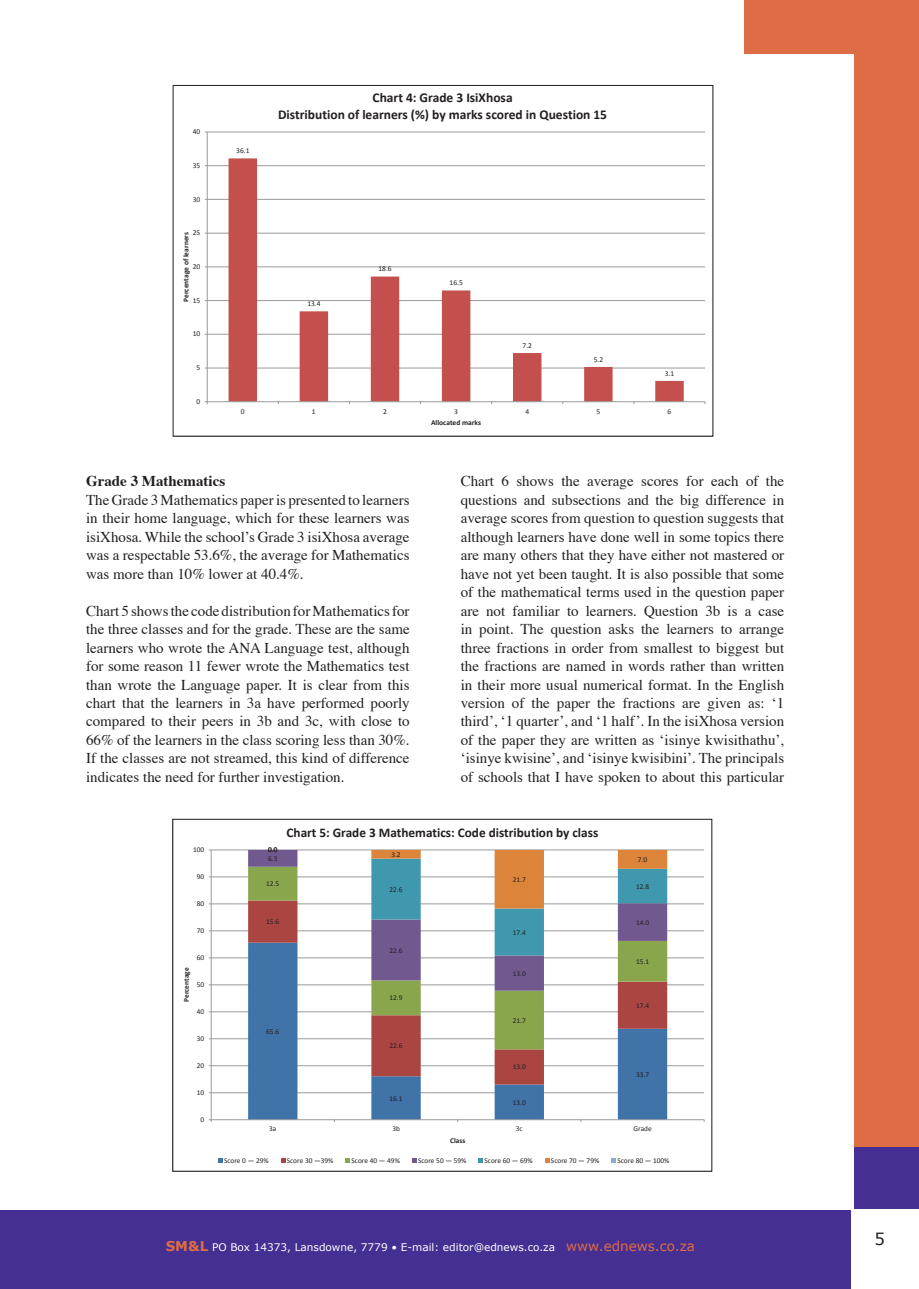
<style>
.page{position:relative;width:919px;height:1289px;background:#fff}
.page>*{position:absolute;margin:0;border:0;box-sizing:border-box;transform-origin:0 0}
.t1{font:16.5px "Verdana";color:#231f20}
.t2{font:15px/18.5px "Times";color:#231f20;text-align:justify}
.t3{font:700 15px "Times";color:#231f20}
.t4{font:700 13.5px/16.5px "Calibri";color:#231f20;text-align:center}
.t5{font:700 13.2px "Calibri";color:#231f20}
.t6{font:10.5px "Verdana";color:#fff}
.t7{font:7.5px "Calibri";color:#231f20}
.t8{font:700 7.5px "Calibri";color:#231f20}
.t9{font:7.35px "Calibri";color:#231f20}
.t10{font:700 7.35px "Calibri";color:#231f20}
.s1{font-weight:700;font-size:13.5px;color:#de6c45}
.s2{font-size:13.5px;color:#de6c45}
</style>
<div class="page">
<div style="left:744px;top:0;width:174px;height:1288px;background:#de6c45"></div>
<div style="left:847px;top:1147px;width:71px;height:141px;background:#452f92"></div>
<div style="left:0;top:1209px;width:918px;height:79px;background:#452f92"></div>
<div style="left:0;top:0;width:853px;height:1209px;background:#fff"></div>
<div style="left:851px;top:1209px;width:67px;height:79px;background:#fff"></div>
<div style="left:744px;top:0;width:174px;height:53px;background:#de6c45"></div>
<svg style="left:204px;top:131px;width:502px;height:273px"></svg>
<hr style="left:211px;top:1092px;width:493px;height:1px;background:#989a9d">
<hr style="left:211px;top:1065px;width:493px;height:1px;background:#989a9d">
<hr style="left:211px;top:1038px;width:493px;height:1px;background:#989a9d">
<hr style="left:211px;top:1011px;width:493px;height:1px;background:#989a9d">
<hr style="left:211px;top:984px;width:493px;height:1px;background:#989a9d">
<hr style="left:211px;top:957px;width:493px;height:1px;background:#989a9d">
<hr style="left:211px;top:930px;width:493px;height:1px;background:#989a9d">
<hr style="left:211px;top:903px;width:493px;height:1px;background:#989a9d">
<hr style="left:211px;top:876px;width:493px;height:1px;background:#989a9d">
<hr style="left:211px;top:849px;width:493px;height:1px;background:#989a9d">
<svg style="left:248px;top:1084px;width:419px;height:35px"></svg>
<svg style="left:248px;top:1049px;width:419px;height:35px"></svg>
<svg style="left:248px;top:990px;width:419px;height:59px"></svg>
<svg style="left:248px;top:850px;width:419px;height:140px"></svg>
<svg style="left:371px;top:850px;width:296px;height:105px"></svg>
<hr style="left:211px;top:850px;width:1px;height:269px;background:#989a9d">
<hr style="left:211px;top:1119px;width:493px;height:1px;background:#989a9d">
<svg style="left:218px;top:1158px;width:4px;height:4px"></svg>
<svg style="left:281px;top:1158px;width:4px;height:4px"></svg>
<svg style="left:346px;top:1158px;width:4px;height:4px"></svg>
<svg style="left:412px;top:1158px;width:4px;height:4px"></svg>
<svg style="left:478px;top:1158px;width:4px;height:4px"></svg>
<svg style="left:545px;top:1158px;width:4px;height:4px"></svg>
<svg style="left:611px;top:1158px;width:4px;height:4px"></svg>
<p class="t7" style="left:193px;top:127px;width:9px">40</p>
<p class="t7" style="left:193px;top:161px;width:9px">35</p>
<p class="t7" style="left:193px;top:194px;width:9px">30</p>
<p class="t7" style="left:193px;top:228px;width:9px">25</p>
<p class="t8" style="left:181px;top:302px;width:71px;rotate:-90deg">Percentage of learners</p>
<p class="t7" style="left:193px;top:262px;width:9px">20</p>
<p class="t7" style="left:193px;top:295px;width:9px">15</p>
<p class="t7" style="left:193px;top:329px;width:9px">10</p>
<p class="t7" style="left:196px;top:363px;width:5px">5</p>
<p class="t7" style="left:196px;top:396px;width:5px">0</p>
<p class="t7" style="left:236px;top:146px;width:15px">36.1</p>
<p class="t4" style="left:278px;top:90px;width:330px">Chart 4: Grade 3 IsiXhosa<br>Distribution of learners (%) by marks scored in Question 15</p>
<p class="t7" style="left:307px;top:299px;width:15px">13.4</p>
<p class="t7" style="left:378px;top:264px;width:15px">18.6</p>
<p class="t7" style="left:449px;top:278px;width:15px">16.5</p>
<p class="t7" style="left:522px;top:340px;width:11px">7.2</p>
<p class="t7" style="left:593px;top:354px;width:11px">5.2</p>
<p class="t7" style="left:664px;top:368px;width:11px">3.1</p>
<p class="t7" style="left:241px;top:406px;width:5px">0</p>
<p class="t7" style="left:312px;top:406px;width:5px">1</p>
<p class="t7" style="left:383px;top:406px;width:5px">2</p>
<p class="t7" style="left:454px;top:406px;width:5px">3</p>
<p class="t7" style="left:525px;top:406px;width:5px">4</p>
<p class="t7" style="left:596px;top:406px;width:5px">5</p>
<p class="t7" style="left:667px;top:406px;width:5px">6</p>
<p class="t8" style="left:431px;top:418px;width:52px">Allocated marks</p>
<p class="t3" style="left:86px;top:467px;width:141px">Grade 3 Mathematics</p>
<p class="t2" style="left:86px;top:489px;width:325px">The Grade 3 Mathematics paper is presented to learners in their home language, which for these learners was isiXhosa. While the school’s Grade 3 isiXhosa average was a respectable 53.6%, the average for Mathematics was more than 10% lower at 40.4%.</p>
<p class="t2" style="left:86px;top:600px;width:325px">Chart 5 shows the code distribution for Mathematics for the three classes and for the grade. These are the same learners who wrote the ANA Language test, although for some reason 11 fewer wrote the Mathematics test than wrote the Language paper. It is clear from this chart that the learners in 3a have performed poorly compared to their peers in 3b and 3c, with close to 66% of the learners in the class scoring less than 30%.<br>If the classes are not streamed, this kind of difference indicates the need for further investigation.</p>
<p class="t2" style="left:460px;top:471px;width:325px">Chart 6 shows the average scores for each of the questions and subsections and the big difference in average scores from question to question suggests that although learners have done well in some topics there are many others that they have either not mastered or have not yet been taught. It is also possible that some of the mathematical terms used in the question paper are not familiar to learners. Question 3b is a case in point. The question asks the learners to arrange three fractions in order from smallest to biggest but the fractions are named in words rather than written in their more usual numerical format. In the English version of the paper the fractions are given as: ‘1 third’, ‘1 quarter’, and ‘1 half’. In the isiXhosa version of the paper they are written as ‘isinye kwisithathu’, ‘isinye kwisine’, and ‘isinye kwisibini’. The principals of schools that I have spoken to about this particular</p>
<p class="t9" style="left:193px;top:844px;width:13px">100</p>
<p class="t9" style="left:197px;top:871px;width:9px">90</p>
<p class="t9" style="left:197px;top:898px;width:9px">80</p>
<p class="t9" style="left:197px;top:925px;width:9px">70</p>
<p class="t9" style="left:197px;top:952px;width:9px">60</p>
<p class="t10" style="left:182px;top:1002px;width:36px;rotate:-90deg">Percentage</p>
<p class="t9" style="left:197px;top:979px;width:9px">50</p>
<p class="t9" style="left:197px;top:1006px;width:9px">40</p>
<p class="t9" style="left:197px;top:1033px;width:9px">30</p>
<p class="t9" style="left:197px;top:1060px;width:9px">20</p>
<p class="t9" style="left:197px;top:1087px;width:9px">10</p>
<p class="t9" style="left:200px;top:1114px;width:5px">0</p>
<p class="t5" style="left:286px;top:824px;width:313px">Chart 5: Grade 3 Mathematics: Code distribution by class</p>
<p class="t9" style="left:268px;top:845px;width:11px">0.0</p>
<p class="t9" style="left:268px;top:853px;width:11px">6.3</p>
<p class="t9" style="left:391px;top:849px;width:11px">3.2</p>
<p class="t9" style="left:638px;top:854px;width:11px">7.0</p>
<p class="t9" style="left:266px;top:879px;width:15px">12.5</p>
<p class="t9" style="left:389px;top:884px;width:15px">22.6</p>
<p class="t9" style="left:512px;top:874px;width:15px">21.7</p>
<p class="t9" style="left:636px;top:881px;width:15px">12.8</p>
<p class="t9" style="left:266px;top:917px;width:15px">15.6</p>
<p class="t9" style="left:636px;top:917px;width:15px">14.0</p>
<p class="t9" style="left:512px;top:927px;width:15px">17.4</p>
<p class="t9" style="left:389px;top:945px;width:15px">22.6</p>
<p class="t9" style="left:636px;top:956px;width:15px">15.1</p>
<p class="t9" style="left:512px;top:968px;width:15px">13.0</p>
<p class="t9" style="left:389px;top:993px;width:15px">12.9</p>
<p class="t9" style="left:636px;top:1000px;width:15px">17.4</p>
<p class="t9" style="left:512px;top:1015px;width:15px">21.7</p>
<p class="t9" style="left:266px;top:1026px;width:15px">65.6</p>
<p class="t9" style="left:389px;top:1041px;width:15px">22.6</p>
<p class="t9" style="left:512px;top:1062px;width:15px">13.0</p>
<p class="t9" style="left:636px;top:1069px;width:15px">33.7</p>
<p class="t9" style="left:389px;top:1093px;width:15px">16.1</p>
<p class="t9" style="left:512px;top:1097px;width:15px">13.0</p>
<p class="t9" style="left:269px;top:1124px;width:9px">3a</p>
<p class="t9" style="left:392px;top:1124px;width:9px">3b</p>
<p class="t9" style="left:516px;top:1124px;width:8px">3c</p>
<p class="t9" style="left:633px;top:1124px;width:20px">Grade</p>
<p class="t10" style="left:450px;top:1135px;width:17px">Class</p>
<p class="t9" style="left:224px;top:1155px;width:46px">Score 0 — 29%</p>
<p class="t9" style="left:287px;top:1155px;width:48px">Score 30 —39%</p>
<p class="t9" style="left:351px;top:1155px;width:50px">Score 40 — 49%</p>
<p class="t9" style="left:418px;top:1155px;width:50px">Score 50 — 59%</p>
<p class="t9" style="left:484px;top:1155px;width:50px">Score 60 — 69%</p>
<p class="t9" style="left:551px;top:1155px;width:50px">Score 70 — 79%</p>
<p class="t9" style="left:617px;top:1155px;width:53px">Score 80 — 100%</p>
<p class="t6" style="left:166px;top:1239px;width:531px"><span class="s1">SM&amp;L</span> PO Box 14373, Lansdowne, 7779 • E-mail: editor@ednews.co.za <span class="s2">www.ednews.co.za</span></p>
<p class="t1" style="left:874px;top:1227px;width:12px">5</p>
</div>
